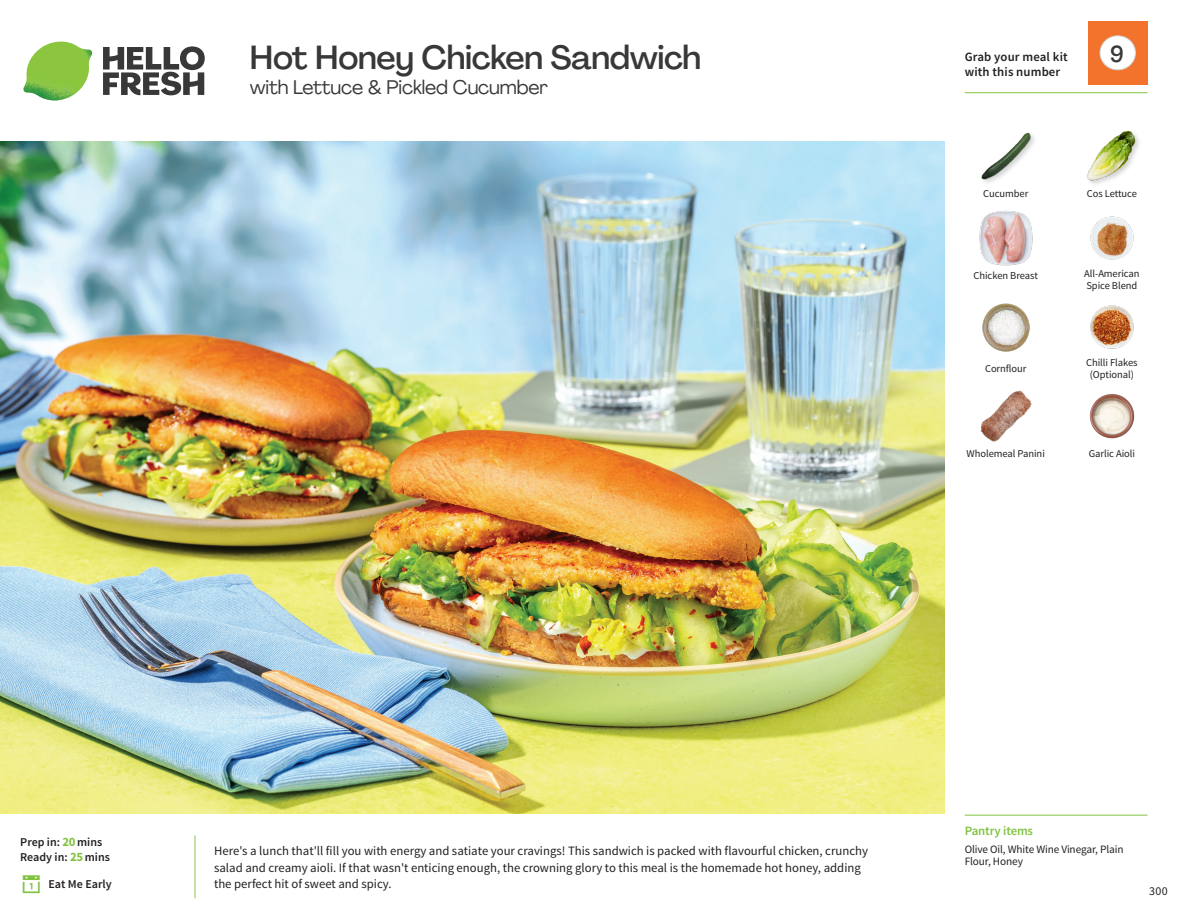
<style>
.page{position:relative;width:1188px;height:918px;background:#fff}
.page>*{position:absolute;margin:0;border:0;box-sizing:border-box;transform-origin:0 0}
._15_Titel_UK{font:500 33px "Agrandir";letter-spacing:-.01em;color:#383839}
._002_Label_Nr{font:500 22.8px "Agrandir";color:#383839;scale:.94 1}
._15_Titel_UK-2{font:19.5px "Agrandir";letter-spacing:-.01em;color:#383839}
.Step_6_Text_AU{font:12.75px/16.5px "Source Sans Pro";color:#231f20}
.t1{font:600 12.75px "Source Sans Pro";letter-spacing:.01em;color:#231f20}
._04_Headers_Front{font:600 12.75px "Source Sans Pro";letter-spacing:-.01em;color:#81c340}
._04_Intro{font:600 12px "Source Sans Pro";color:#231f20}
.t2{font:12px "Source Sans Pro";color:#231f20}
._05_Pantry{font:11.25px/12px "Source Sans Pro";letter-spacing:-.01em;color:#231f20}
._18_FRONT_ingredients{font:10.5px/12px "Source Sans Pro";letter-spacing:-.005em;color:#231f20;text-align:center}
.s1{font-weight:700;font-size:12.75px;color:#81c340}
</style>
<div class="page">
<svg style="left:103px;top:46px;width:102px;height:49px"></svg>
<img style="left:23px;top:42px;width:69px;height:59px">
<img style="left:0;top:142px;width:945px;height:672px">
<div style="left:1088px;top:21px;width:60px;height:64px;background:#f3732c"></div>
<div style="left:1100px;top:36px;width:35px;height:34px;background:#fff;border-radius:50%"></div>
<div style="left:1100px;top:36px;width:36px;height:34px;border:1px solid #d1d2d4;border-radius:50%"></div>
<img style="left:982px;top:303px;width:48px;height:49px">
<img style="left:1089px;top:393px;width:46px;height:46px">
<img style="left:980px;top:390px;width:52px;height:52px">
<img style="left:1090px;top:216px;width:44px;height:44px">
<img style="left:1090px;top:305px;width:44px;height:44px">
<img style="left:979px;top:211px;width:54px;height:55px">
<img style="left:981px;top:132px;width:53px;height:51px">
<img style="left:1086px;top:131px;width:53px;height:53px">
<hr style="left:965px;top:815px;width:183px;height:1px;background:#81c340">
<hr style="left:965px;top:92px;width:183px;height:1px;background:#81c340">
<p class="_15_Titel_UK" style="left:250px;top:37px;width:453px">Hot Honey Chicken Sandwich</p>
<p class="_15_Titel_UK-2" style="left:250px;top:75px;width:300px">with Lettuce &amp; Pickled Cucumber</p>
<p class="t1" style="left:965px;top:49px;width:104px">Grab your meal kit</p>
<p class="_002_Label_Nr" style="left:1110px;top:40px;width:16px">9</p>
<p class="t1" style="left:965px;top:64px;width:97px">with this number</p>
<p class="_18_FRONT_ingredients" style="left:983px;top:188px;width:47px">Cucumber</p>
<p class="_18_FRONT_ingredients" style="left:1087px;top:188px;width:52px">Cos Lettuce</p>
<p class="_18_FRONT_ingredients" style="left:974px;top:270px;width:66px">Chicken Breast</p>
<p class="_18_FRONT_ingredients" style="left:1084px;top:268px;width:57px;text-align:left">All-American<br>Spice Blend</p>
<p class="_18_FRONT_ingredients" style="left:985px;top:362px;width:43px">Cornflour</p>
<p class="_18_FRONT_ingredients" style="left:1086px;top:356px;width:53px">Chilli Flakes (Optional)</p>
<p class="_18_FRONT_ingredients" style="left:967px;top:448px;width:80px">Wholemeal Panini</p>
<p class="_18_FRONT_ingredients" style="left:1089px;top:448px;width:48px">Garlic Aioli</p>
<p class="_04_Intro" style="left:20px;top:835px;width:83px">Prep in: <span class="s1">20</span> mins</p>
<p class="_04_Intro" style="left:20px;top:850px;width:91px">Ready in: <span class="s1">25</span> mins</p>
<p class="_04_Intro" style="left:48px;top:876px;width:65px">Eat Me Early</p>
<p class="Step_6_Text_AU" style="left:214px;top:843px;width:656px">Here's a lunch that'll fill you with energy and satiate your cravings! This sandwich is packed with flavourful chicken, crunchy salad and creamy aioli. If that wasn't enticing enough, the crowning glory to this meal is the homemade hot honey, adding the perfect hit of sweet and spicy.</p>
<p class="_04_Headers_Front" style="left:965px;top:822px;width:70px">Pantry items</p>
<p class="_05_Pantry" style="left:965px;top:844px;width:160px">Olive Oil, White Wine Vinegar, Plain<br>Flour, Honey</p>
<p class="t2" style="left:1149px;top:884px;width:20px">300</p>
</div>
